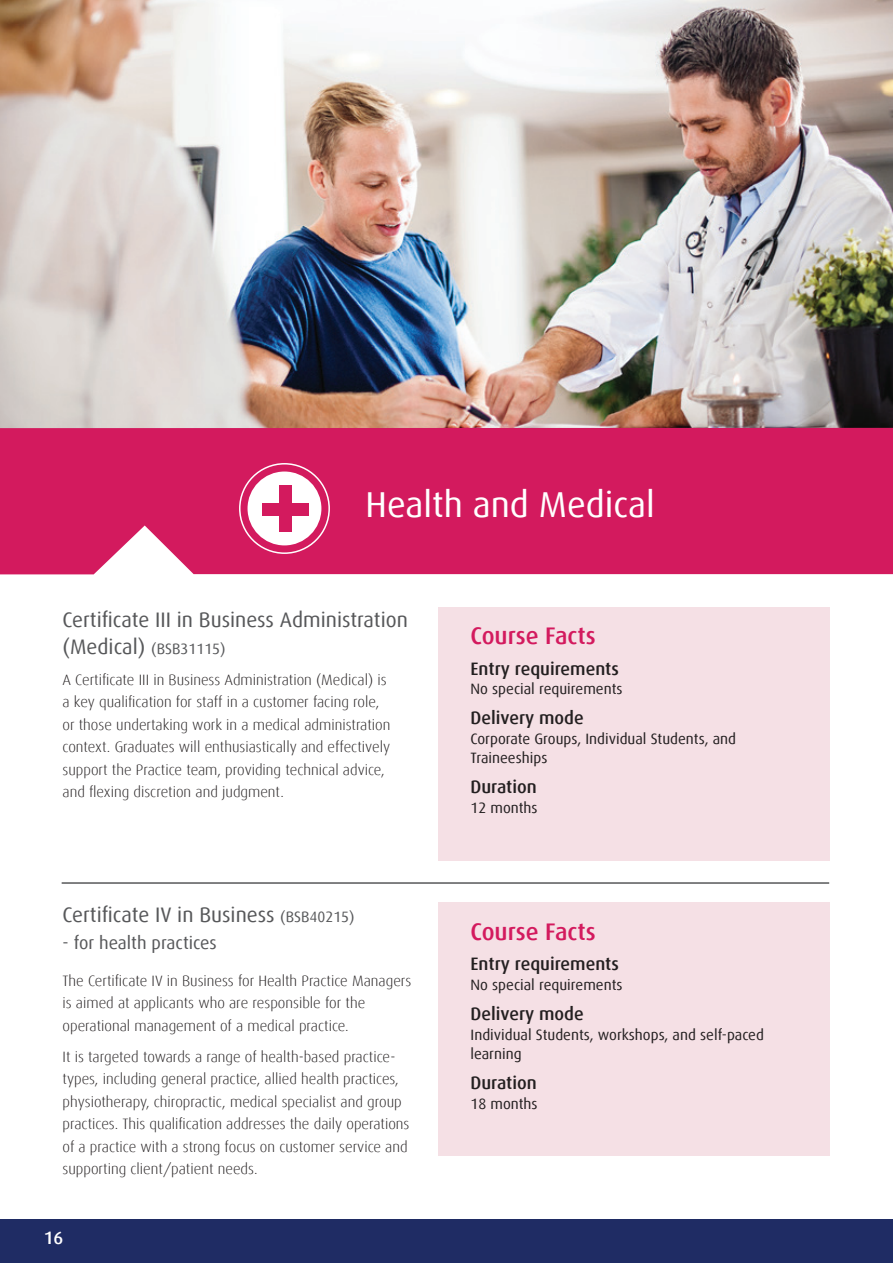
<style>
.page{position:relative;width:893px;height:1263px;background:#fff}
.page>*{position:absolute;margin:0;border:0;box-sizing:border-box;transform-origin:0 0}
.t1{font:36px "Dax";color:#fff}
.t2{font:500 24px "Dax";color:#d31a5e}
.t3{font:21px "Dax";color:#57585a}
.t4{font:500 18px "Dax";color:#231f20}
.t5{font:18px "Dax";color:#57585a}
.t6{font:500 18px "Dax";color:#fff}
.t7{font:300 15px/22.5px "Dax";color:#231f20}
.t8{font:15px/19.5px "Dax";color:#231f20}
.s1{font-weight:400;font-size:21px;color:#57585a}
.s2{font-weight:400;color:#57585a}
.s3{font-size:15px}
</style>
<div class="page">
<div style="left:0;top:1219px;width:893px;height:44px;background:#1f2c64"></div>
<img style="left:0;top:0;width:893px;height:428px">
<div style="left:0;top:428px;width:893px;height:146px;background:#d31a5e"></div>
<hr style="left:62px;top:882px;width:767px;height:2px;background:#57585a">
<div style="left:239px;top:463px;width:91px;height:91px;border:2px solid #fff;border-radius:50%"></div>
<div style="left:248px;top:471px;width:73px;height:74px;background:#fff;border-radius:50%"></div>
<div style="left:279px;top:485px;width:13px;height:46px;background:#d31a5e"></div>
<div style="left:262px;top:503px;width:46px;height:12px;background:#d31a5e"></div>
<div style="left:438px;top:607px;width:392px;height:253px;background:#f5e0e5"></div>
<div style="left:438px;top:903px;width:392px;height:253px;background:#f5e0e5"></div>
<h1 class="t1" style="left:366px;top:484px;width:291px">Health and Medical</h1>
<h3 class="t3" style="left:63px;top:608px;width:347px">Certificate III in Business Administration</h3>
<p class="t7" style="left:63px;top:633px;width:326px;line-height:31px"><span class="s1">(Medical)</span> <span class="s2">(BSB31115)<br></span>A Certificate III in Business Administration (Medical) is</p>
<p class="t7" style="left:63px;top:691px;width:329px">a key qualification for staff in a customer facing role, or those undertaking work in a medical administration context. Graduates will enthusiastically and effectively support the Practice team, providing technical advice, and flexing discretion and judgment.</p>
<h3 class="t3" style="left:63px;top:903px;width:294px">Certificate IV in Business <span class="s3">(BSB40215)</span></h3>
<p class="t5" style="left:63px;top:933px;width:156px">- for health practices</p>
<p class="t7" style="left:63px;top:970px;width:350px">The Certificate IV in Business for Health Practice Managers is aimed at applicants who are responsible for the operational management of a medical practice.</p>
<p class="t7" style="left:63px;top:1046px;width:348px">It is targeted towards a range of health-based practice&shy;types, including general practice, allied health practices, physiotherapy, chiropractic, medical specialist and group practices. This qualification addresses the daily operations of a practice with a strong focus on customer service and supporting client/patient needs.</p>
<p class="t6" style="left:44px;top:1227px;width:21px">16</p>
<h2 class="t2" style="left:470px;top:623px;width:127px">Course Facts</h2>
<p class="t4" style="left:470px;top:658px;width:150px">Entry requirements</p>
<p class="t8" style="left:470px;top:679px;width:154px">No special requirements</p>
<p class="t4" style="left:470px;top:708px;width:115px">Delivery mode</p>
<p class="t8" style="left:470px;top:729px;width:267px">Corporate Groups, Individual Students, and<br>Traineeships</p>
<p class="t4" style="left:470px;top:777px;width:68px">Duration</p>
<p class="t8" style="left:470px;top:798px;width:69px">12 months</p>
<h2 class="t2" style="left:470px;top:919px;width:127px">Course Facts</h2>
<p class="t4" style="left:470px;top:954px;width:150px">Entry requirements</p>
<p class="t8" style="left:470px;top:975px;width:154px">No special requirements</p>
<p class="t4" style="left:470px;top:1004px;width:115px">Delivery mode</p>
<p class="t8" style="left:470px;top:1025px;width:295px">Individual Students, workshops, and self-paced learning</p>
<p class="t4" style="left:470px;top:1073px;width:68px">Duration</p>
<p class="t8" style="left:470px;top:1094px;width:69px">18 months</p>
</div>
